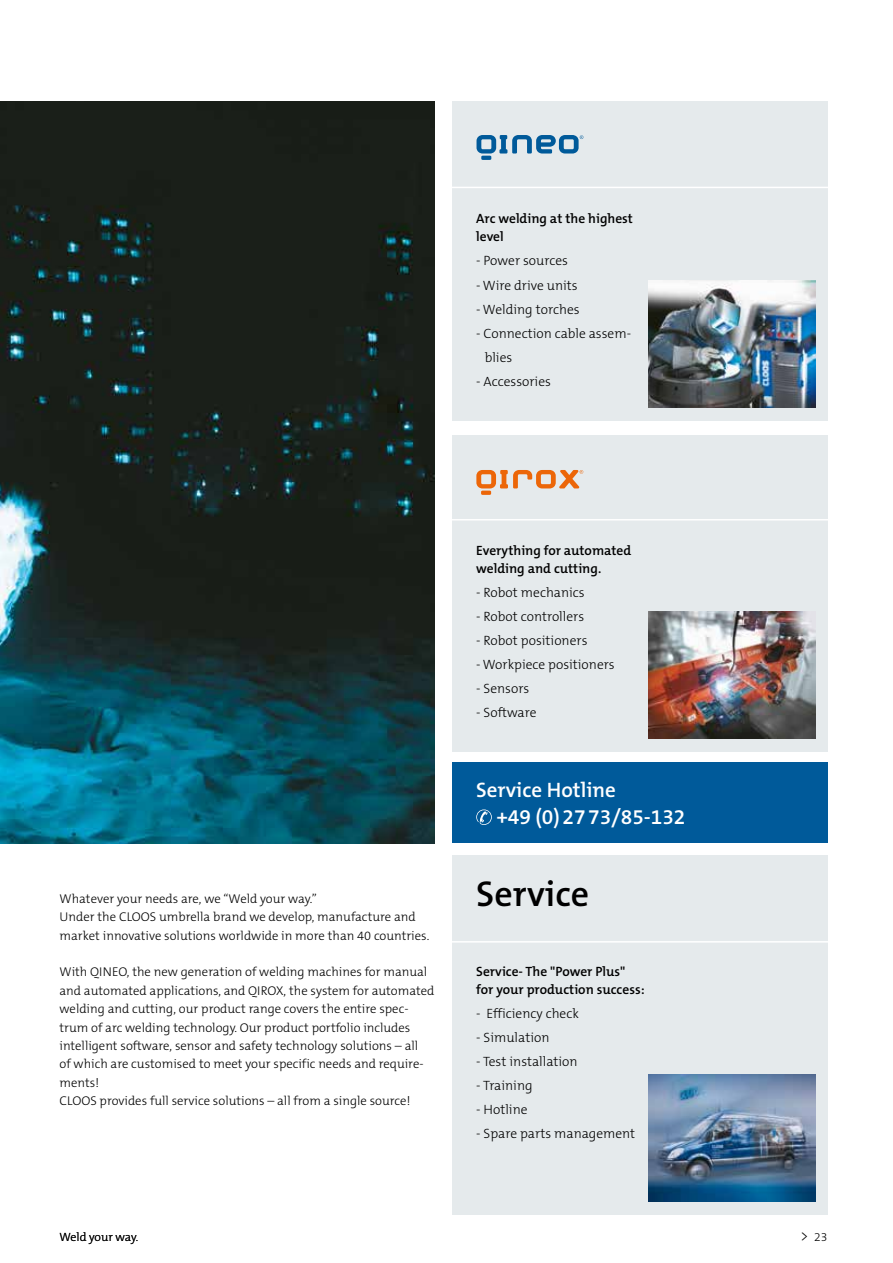
<style>
.page{position:relative;width:893px;height:1263px;background:#fff}
.page>*{position:absolute;margin:0;border:0;box-sizing:border-box;transform-origin:0 0}
.t1{font:600 36px "The Mix B6";color:#000}
.t2{font:600 21px/27px "The Mix B6";color:#fff}
.t3{font:300 13.5px/24px "The Mix B3";color:#000}
.t4{font:600 13.5px/18.3px "The Mix B6";color:#000}
.t5{font:300 12.75px/18.3px "The Mix B3";color:#000}
.t6{font:300 12px "The Mix B3";color:#000}
.s1{font-size:15px}
</style>
<div class="page">
<div style="left:452px;top:855px;width:375px;height:359px;background:#e5eaec"></div>
<div style="left:452px;top:102px;width:375px;height:319px;background:#e5eaec"></div>
<svg style="left:476px;top:135px;width:107px;height:25px"></svg>
<div style="left:452px;top:435px;width:375px;height:317px;background:#e5eaec"></div>
<svg style="left:476px;top:470px;width:107px;height:25px"></svg>
<div style="left:452px;top:762px;width:375px;height:81px;background:#005a9a"></div>
<svg style="left:476px;top:809px;width:16px;height:16px"></svg>
<hr style="left:446px;top:187px;width:417px;height:1px;background:#fff">
<hr style="left:446px;top:519px;width:417px;height:1px;background:#fff">
<hr style="left:441px;top:941px;width:416px;height:1px;background:#fff">
<img style="left:648px;top:611px;width:167px;height:127px">
<img style="left:649px;top:281px;width:166px;height:127px">
<img style="left:0;top:102px;width:435px;height:741px">
<img style="left:648px;top:1074px;width:167px;height:127px">
<p class="t4" style="left:476px;top:210px;width:158px">Arc welding at the highest level</p>
<p class="t3" style="left:476px;top:249px;width:93px">- Power sources</p>
<p class="t3" style="left:476px;top:273px;width:103px">- Wire drive units</p>
<p class="t3" style="left:476px;top:297px;width:105px">- Welding torches</p>
<p class="t3" style="left:485px;top:321px;width:148px;text-indent:-9px">- Connection cable assem&shy;blies</p>
<p class="t3" style="left:476px;top:369px;width:76px">- Accessories</p>
<p class="t5" style="left:60px;top:890px;width:371px">Whatever your needs are, we “Weld your way.”<br>Under the CLOOS umbrella brand we develop, manufacture and market innovative solutions worldwide in more than 40 countries.</p>
<p class="t5" style="left:60px;top:963px;width:376px">With QINEO, the new generation of welding machines for manual and automated applications, and QIROX, the system for automated welding and cutting, our product range covers the entire spec&shy;trum of arc welding technology. Our product portfolio includes intelligent software, sensor and safety technology solutions – all<br>of which are customised to meet your specific needs and require&shy;ments!<br>CLOOS provides full service solutions – all from a single source!</p>
<p class="t6" style="left:60px;top:1230px;width:80px">Weld your way.</p>
<p class="t4" style="left:476px;top:541px;width:157px">Everything for automated welding and cutting.</p>
<p class="t3" style="left:476px;top:581px;width:110px">- Robot mechanics</p>
<p class="t3" style="left:476px;top:605px;width:109px">- Robot controllers</p>
<p class="t3" style="left:476px;top:629px;width:113px">- Robot positioners</p>
<p class="t3" style="left:476px;top:653px;width:140px">- Workpiece positioners</p>
<p class="t3" style="left:476px;top:677px;width:55px">- Sensors</p>
<p class="t3" style="left:476px;top:701px;width:62px">- Software</p>
<h2 class="t2" style="left:496px;top:777px;width:191px;text-indent:-20px">Service Hotline<br>+49 (0)2773/85-132</h2>
<h1 class="t1" style="left:476px;top:874px;width:115px">Service</h1>
<p class="t4" style="left:476px;top:962px;width:170px">Service- The "Power Plus" for your production success:</p>
<p class="t3" style="left:476px;top:1002px;width:104px">- Efficiency check</p>
<p class="t3" style="left:476px;top:1026px;width:75px">- Simulation</p>
<p class="t3" style="left:476px;top:1050px;width:103px">- Test installation</p>
<p class="t3" style="left:476px;top:1074px;width:58px">- Training</p>
<p class="t3" style="left:476px;top:1098px;width:53px">- Hotline</p>
<p class="t3" style="left:476px;top:1122px;width:160px">- Spare parts management</p>
<p class="t6" style="left:800px;top:1230px;width:29px"><span class="s1">&gt;</span> 23</p>
</div>
